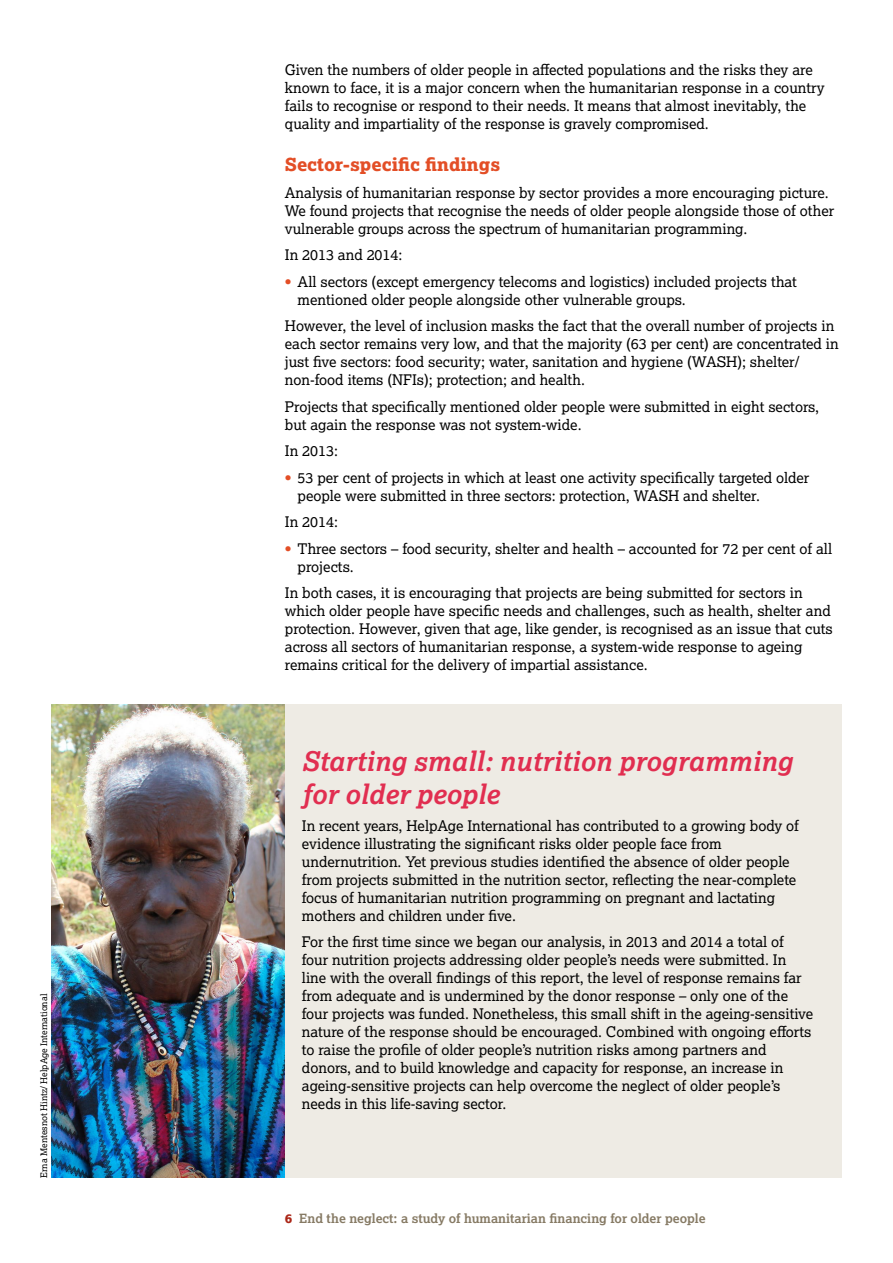
<style>
.page{position:relative;width:893px;height:1263px;background:#fff}
.page>*{position:absolute;margin:0;border:0;box-sizing:border-box;transform-origin:0 0}
.Sub-head_1{font:italic 700 27px/33px "Lexia";color:#e12e50}
.Sub-head_1-2{font:18px "Lexia X Bold";color:#e34e26}
.Text{font:14.7px/18px "Lexia";color:#000}
.Text_with_bullets__r{font:14.7px/18px "Lexia";color:#000}
.t1{font:700 12.75px "Lexia";color:#867a64}
.Photo_credits{font:9px "Lexia";color:#000}
.s1{font-weight:700;color:#e34e26}
.s2{font-family:"Lexia X Bold";font-weight:400;color:#ab2718}
</style>
<div class="page">
<div style="left:51px;top:704px;width:791px;height:474px;background:#eeebe4"></div>
<img style="left:51px;top:704px;width:234px;height:474px">
<p class="Photo_credits" style="left:38px;top:1178px;width:185px;rotate:-90deg">Erna Mentesnot Hintz/ HelpAge International</p>
<p class="Text" style="left:285px;top:60px;width:541px">Given the numbers of older people in affected populations and the risks they are known to face, it is a major concern when the humanitarian response in a country fails to recognise or respond to their needs. It means that almost inevitably, the quality and impartiality of the response is gravely compromised.</p>
<p class="Sub-head_1-2" style="left:285px;top:153px;width:217px">Sector-specific findings</p>
<p class="Text" style="left:285px;top:183px;width:551px">Analysis of humanitarian response by sector provides a more encouraging picture.<br>We found projects that recognise the needs of older people alongside those of other vulnerable groups across the spectrum of humanitarian programming.</p>
<p class="Text" style="left:285px;top:245px;width:119px">In 2013 and 2014:</p>
<p class="Text_with_bullets__r" style="left:298px;top:272px;width:501px;text-indent:-13px"><span class="s1">•</span> All sectors (except emergency telecoms and logistics) included projects that mentioned older people alongside other vulnerable groups.</p>
<p class="Text" style="left:285px;top:316px;width:555px">However, the level of inclusion masks the fact that the overall number of projects in each sector remains very low, and that the majority (63 per cent) are concentrated in just five sectors: food security; water, sanitation and hygiene (WASH); shelter/ non-food items (NFIs); protection; and health.</p>
<p class="Text" style="left:285px;top:397px;width:536px">Projects that specifically mentioned older people were submitted in eight sectors, but again the response was not system-wide.</p>
<p class="Text" style="left:285px;top:441px;width:55px">In 2013:</p>
<p class="Text_with_bullets__r" style="left:298px;top:468px;width:513px;text-indent:-13px"><span class="s1">•</span> 53 per cent of projects in which at least one activity specifically targeted older people were submitted in three sectors: protection, WASH and shelter.</p>
<p class="Text" style="left:285px;top:512px;width:55px">In 2014:</p>
<p class="Text_with_bullets__r" style="left:298px;top:539px;width:536px;text-indent:-13px"><span class="s1">•</span> Three sectors – food security, shelter and health – accounted for 72 per cent of all projects.</p>
<p class="Text" style="left:285px;top:583px;width:549px">In both cases, it is encouraging that projects are being submitted for sectors in which older people have specific needs and challenges, such as health, shelter and protection. However, given that age, like gender, is recognised as an issue that cuts across all sectors of humanitarian response, a system-wide response to ageing remains critical for the delivery of impartial assistance.</p>
<p class="Sub-head_1" style="left:302px;top:744px;width:492px">Starting small: nutrition programming for older people</p>
<p class="Text" style="left:302px;top:816px;width:499px">In recent years, HelpAge International has contributed to a growing body of evidence illustrating the significant risks older people face from undernutrition. Yet previous studies identified the absence of older people from projects submitted in the nutrition sector, reflecting the near-complete focus of humanitarian nutrition programming on pregnant and lactating mothers and children under five.</p>
<p class="Text" style="left:302px;top:932px;width:513px">For the first time since we began our analysis, in 2013 and 2014 a total of four nutrition projects addressing older people’s needs were submitted. In line with the overall findings of this report, the level of response remains far from adequate and is undermined by the donor response – only one of the four projects was funded. Nonetheless, this small shift in the ageing-sensitive nature of the response should be encouraged. Combined with ongoing efforts to raise the profile of older people’s nutrition risks among partners and donors, and to build knowledge and capacity for response, an increase in ageing-sensitive projects can help overcome the neglect of older people’s needs in this life-saving sector.</p>
<p class="t1" style="left:285px;top:1210px;width:422px"><span class="s2">6</span> End the neglect: a study of humanitarian financing for older people</p>
</div>
